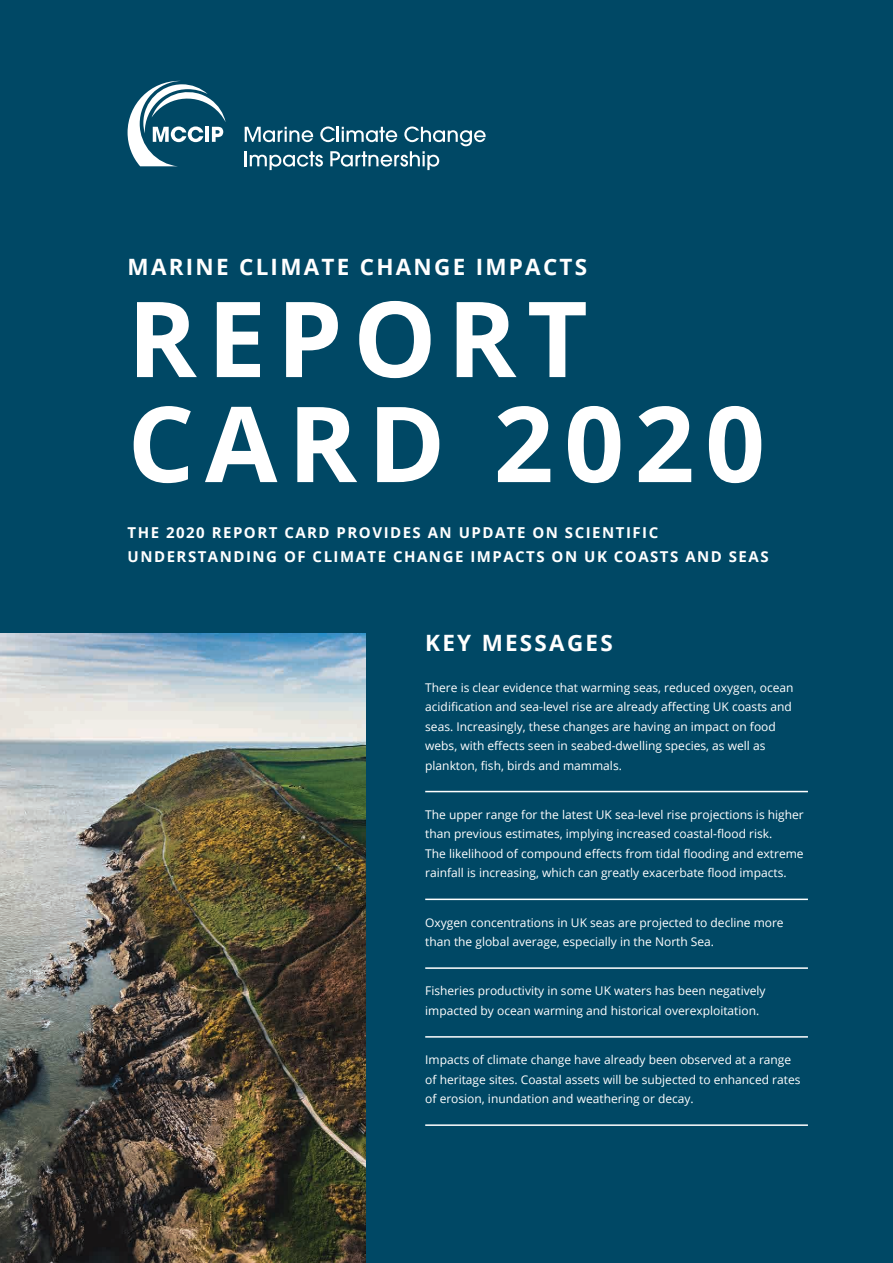
<style>
.page{position:relative;width:893px;height:1263px;background:#004865}
.page>*{position:absolute;margin:0;border:0;box-sizing:border-box;transform-origin:0 0}
.t1{font:700 105px/105px "Open Sans";letter-spacing:.1em;color:#fff}
.t2{font:700 22.5px "Open Sans";letter-spacing:.1em;color:#fff}
.t3{font:700 15px/24px "Open Sans";letter-spacing:.1em;color:#fff}
.key_message{font:12px/19.5px "Open Sans";color:#fff}
</style>
<div class="page">
<hr style="left:425px;top:791px;width:383px;height:1px;background:#fff">
<hr style="left:425px;top:898px;width:383px;height:2px;background:#fff">
<hr style="left:425px;top:967px;width:383px;height:2px;background:#fff">
<hr style="left:425px;top:1036px;width:383px;height:2px;background:#fff">
<hr style="left:425px;top:1124px;width:383px;height:2px;background:#fff">
<svg style="left:245px;top:126px;width:241px;height:44px"></svg>
<svg style="left:128px;top:81px;width:98px;height:85px"></svg>
<img style="left:0;top:633px;width:366px;height:630px">
<p class="t2" style="left:128px;top:251px;width:461px">MARINE CLIMATE CHANGE IMPACTS</p>
<p class="t1" style="left:128px;top:284px;width:639px">REPORT<br>CARD 2020</p>
<p class="t3" style="left:128px;top:520px;width:643px">THE 2020 REPORT CARD PROVIDES AN UPDATE ON SCIENTIFIC<br>UNDERSTANDING OF CLIMATE CHANGE IMPACTS ON UK COASTS AND SEAS</p>
<p class="t2" style="left:425px;top:627px;width:189px">KEY MESSAGES</p>
<p class="key_message" style="left:425px;top:677px;width:370px">There is clear evidence that warming seas, reduced oxygen, ocean acidification and sea-level rise are already affecting UK coasts and seas. Increasingly, these changes are having an impact on food webs, with effects seen in seabed-dwelling species, as well as plankton, fish, birds and mammals.</p>
<p class="key_message" style="left:425px;top:804px;width:380px">The upper range for the latest UK sea-level rise projections is higher than previous estimates, implying increased coastal-flood risk.<br>The likelihood of compound effects from tidal flooding and extreme rainfall is increasing, which can greatly exacerbate flood impacts.</p>
<p class="key_message" style="left:425px;top:912px;width:360px">Oxygen concentrations in UK seas are projected to decline more than the global average, especially in the North Sea.</p>
<p class="key_message" style="left:425px;top:981px;width:342px">Fisheries productivity in some UK waters has been negatively impacted by ocean warming and historical overexploitation.</p>
<p class="key_message" style="left:425px;top:1050px;width:377px">Impacts of climate change have already been observed at a range of heritage sites. Coastal assets will be subjected to enhanced rates of erosion, inundation and weathering or decay.</p>
</div>
